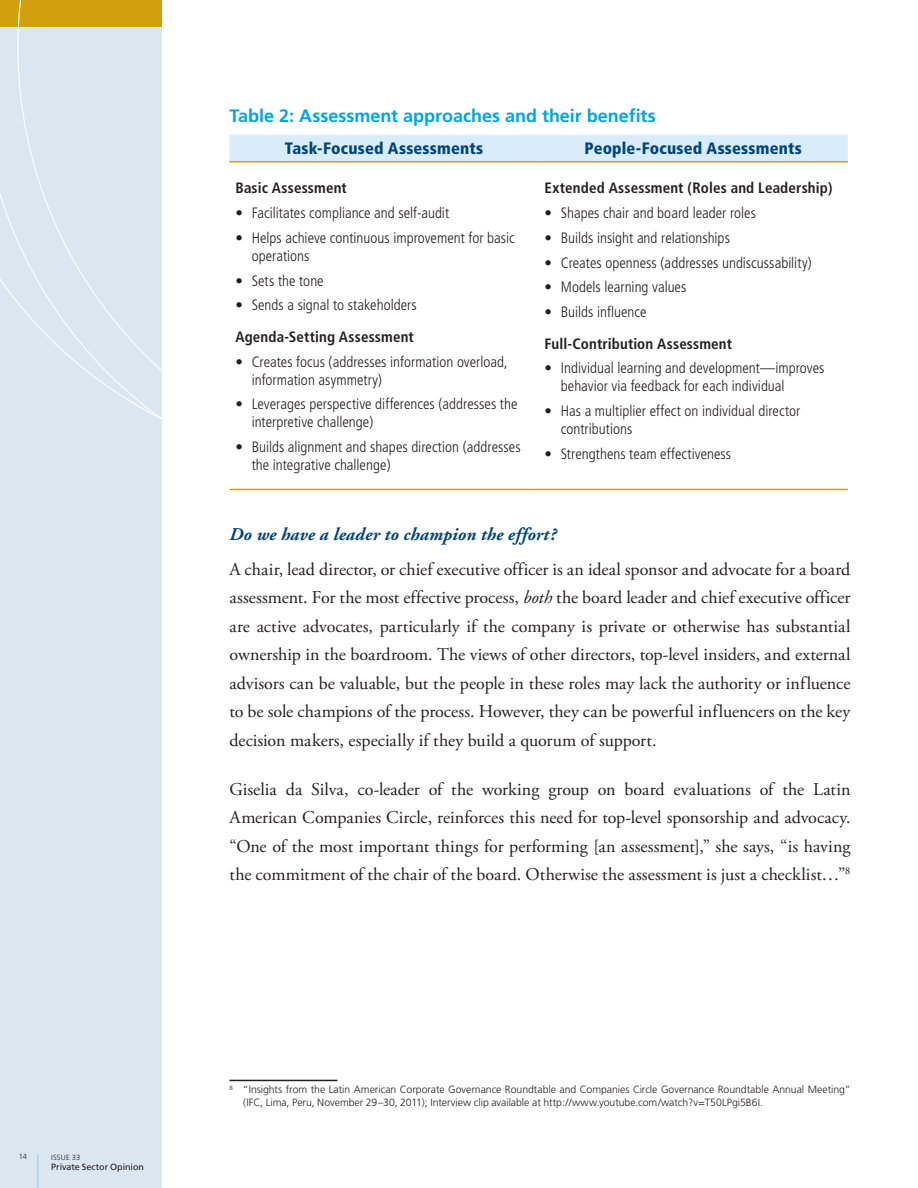
<style>
.page{position:relative;width:918px;height:1188px;background:#fff}
.page>*{position:absolute;margin:0;border:0;box-sizing:border-box;transform-origin:0 0}
.Body{font:18px/28.5px "Adobe Garamond Pro";color:#231f20;text-align:justify}
.TABLE_HEADING{font:700 18px "Frutiger";color:#00a5e3}
.Small_Headline{font:italic 700 18px "Adobe Garamond";letter-spacing:.01em;color:#00447b}
.TABLE_HEADING_2{font:900 condensed 16.5px "Frutiger";letter-spacing:.01em;color:#00447b}
.t1{font:300 condensed 15px/18px "Frutiger";color:#231f20}
.TABLE_BODY{font:700 condensed 15px "Frutiger";letter-spacing:.01em;color:#231f20}
.FOOTNOTE{font:300 10.5px/12.6px "Frutiger";letter-spacing:-.005em;color:#231f20}
.t2{font:9px "Frutiger";letter-spacing:-.005em;color:#231f20}
.t3{font:300 7.5px "Frutiger";letter-spacing:.015em;color:#231f20}
.s1{font-family:"Adobe Garamond";font-style:italic}
</style>
<div class="page">
<div style="left:0;top:0;width:162px;height:1188px;background:#dae7f1"></div>
<hr style="left:37px;top:1154px;width:1px;height:34px;background:#a8c8de">
<svg style="left:0;top:0;width:230px;height:420px"></svg>
<div style="left:230px;top:135px;width:618px;height:26px;background:#d8edf9"></div>
<hr style="left:230px;top:489px;width:309px;height:1px;background:#d49f0c">
<hr style="left:539px;top:489px;width:309px;height:1px;background:#d49f0c">
<hr style="left:230px;top:161px;width:309px;height:2px;background:#d49f0c">
<hr style="left:539px;top:161px;width:309px;height:2px;background:#d49f0c">
<hr style="left:230px;top:1080px;width:108px;height:1px;background:#231f20">
<p class="t3" style="left:19px;top:1153px;width:10px">14</p>
<p class="t3" style="left:51px;top:1153px;width:30px">ISSUE 33</p>
<p class="t2" style="left:51px;top:1162px;width:94px">Private Sector Opinion</p>
<p class="TABLE_HEADING" style="left:230px;top:105px;width:428px">Table 2: Assessment approaches and their benefits</p>
<p class="TABLE_HEADING_2" style="left:285px;top:139px;width:200px">Task-Focused Assessments</p>
<p class="TABLE_HEADING_2" style="left:585px;top:139px;width:219px">People-Focused Assessments</p>
<p class="TABLE_BODY" style="left:236px;top:179px;width:113px">Basic Assessment</p>
<p class="t1" style="left:236px;top:204px;width:215px">• Facilitates compliance and self-audit</p>
<p class="t1" style="left:252px;top:229px;width:264px;text-indent:-16px">• Helps achieve continuous improvement for basic operations</p>
<p class="t1" style="left:236px;top:272px;width:90px">• Sets the tone</p>
<p class="t1" style="left:236px;top:296px;width:183px">• Sends a signal to stakeholders</p>
<p class="TABLE_BODY" style="left:236px;top:328px;width:180px">Agenda-Setting Assessment</p>
<p class="t1" style="left:252px;top:353px;width:258px;text-indent:-16px">• Creates focus (addresses information overload, information asymmetry)</p>
<p class="t1" style="left:252px;top:395px;width:267px;text-indent:-16px">• Leverages perspective differences (addresses the interpretive challenge)</p>
<p class="t1" style="left:252px;top:438px;width:271px;text-indent:-16px">• Builds alignment and shapes direction (addresses the integrative challenge)</p>
<p class="TABLE_BODY" style="left:545px;top:179px;width:290px">Extended Assessment (Roles and Leadership)</p>
<p class="t1" style="left:545px;top:204px;width:213px">• Shapes chair and board leader roles</p>
<p class="t1" style="left:545px;top:229px;width:187px">• Builds insight and relationships</p>
<p class="t1" style="left:545px;top:254px;width:269px">• Creates openness (addresses undiscussability)</p>
<p class="t1" style="left:545px;top:278px;width:143px">• Models learning values</p>
<p class="t1" style="left:545px;top:303px;width:103px">• Builds influence</p>
<p class="TABLE_BODY" style="left:545px;top:334px;width:189px">Full-Contribution Assessment</p>
<p class="t1" style="left:561px;top:359px;width:265px;text-indent:-16px">• Individual learning and development—improves behavior via feedback for each individual</p>
<p class="t1" style="left:561px;top:402px;width:241px;text-indent:-16px">• Has a multiplier effect on individual director contributions</p>
<p class="t1" style="left:545px;top:445px;width:188px">• Strengthens team effectiveness</p>
<p class="Small_Headline" style="left:230px;top:524px;width:328px">Do we have a leader to champion the effort?</p>
<p class="Body" style="left:230px;top:556px;width:623px">A chair, lead director, or chief executive officer is an ideal sponsor and advocate for a board assessment. For the most effective process, <span class="s1">both</span> the board leader and chief executive officer are active advocates, particularly if the company is private or otherwise has substantial ownership in the boardroom. The views of other directors, top-level insiders, and external advisors can be valuable, but the people in these roles may lack the authority or influence to be sole champions of the process. However, they can be powerful influencers on the key decision makers, especially if they build a quorum of support.</p>
<p class="Body" style="left:230px;top:775px;width:623px">Giselia da Silva, co-leader of the working group on board evaluations of the Latin American Companies Circle, reinforces this need for top-level sponsorship and advocacy. “One of the most important things for performing [an assessment],” she says, “is having the commitment of the chair of the board. Otherwise the assessment is just a checklist…”<sup>8</sup></p>
<p class="FOOTNOTE" style="left:243px;top:1083px;width:609px;text-indent:-14px"><sup>8</sup> “Insights from the Latin American Corporate Governance Roundtable and Companies Circle Governance Roundtable Annual Meeting” (IFC, Lima, Peru, November 29–30, 2011); Interview clip available at http://www.youtube.com/watch?v=T50LPgi5B6I.</p>
</div>
